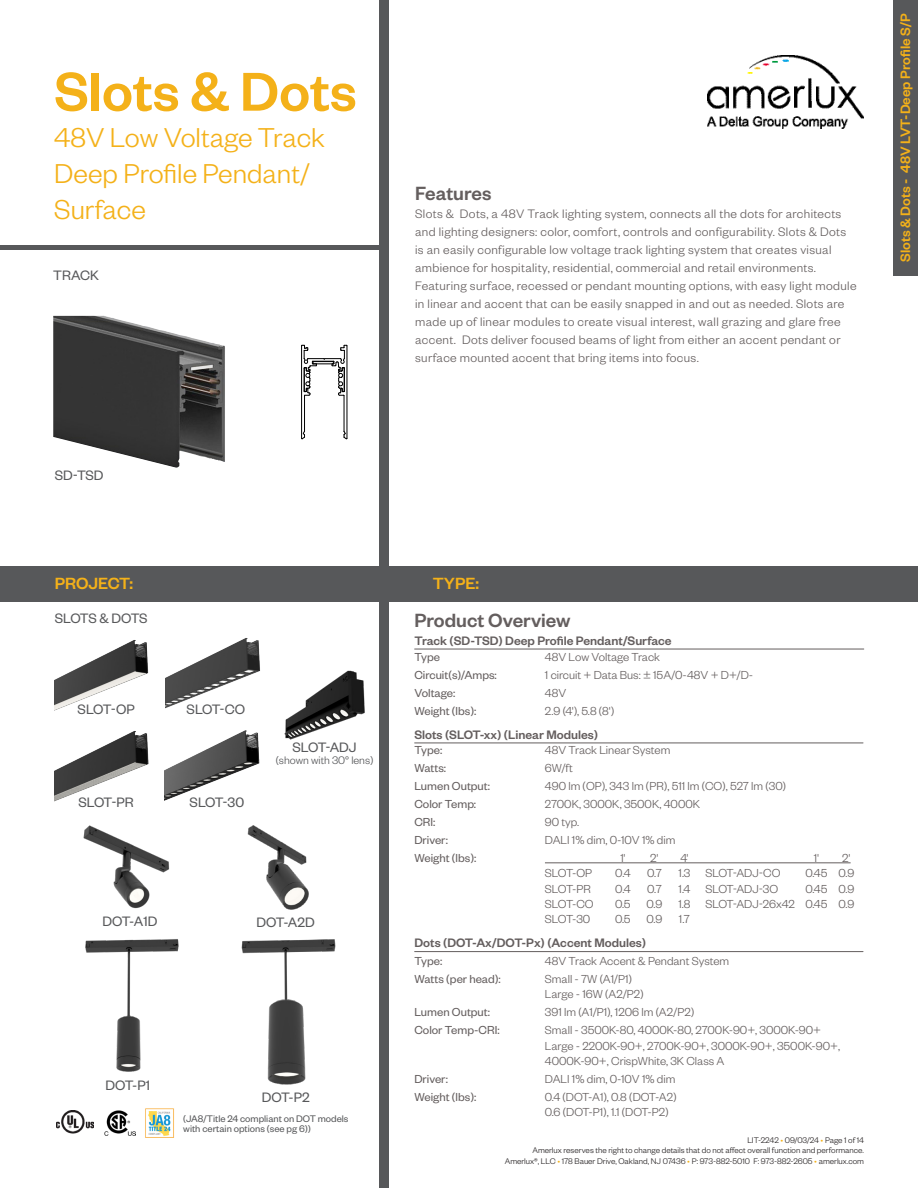
<style>
.page{position:relative;width:918px;height:1188px;background:#fff}
.page>*{position:absolute;margin:0;border:0;box-sizing:border-box;transform-origin:0 0}
.t1{font:500 60px "Founders Grotesk";color:#f4b119}
.t2{font:300 30px "Founders Grotesk";color:#f4b119}
.t3{font:500 21px "Founders Grotesk";color:#645e5e}
.t4{font:500 18px "Founders Grotesk";color:#f4b119}
.t5{font:15px "Founders Grotesk";color:#57585a}
.t6{font:500 15px "Founders Grotesk";color:#f4b119}
.t7{font:15px "Founders Grotesk";letter-spacing:-.025em;color:#57585a}
.t8{font:300 13.5px/18px "Founders Grotesk";letter-spacing:.025em;color:#645e5e}
.t9{font:500 13.5px "Founders Grotesk";color:#645e5e}
.t10{font:300 12.75px/15.3px "Founders Grotesk";color:#645e5e}
.t11{font:12.75px "Founders Grotesk";color:#645e5e}
.t12{font:300 12px "Founders Grotesk";color:#57585a}
.t13{font:10.5px "Founders Grotesk";color:#57585a}
.t14{font:300 9px/10.8px "Founders Grotesk";color:#231f20;text-align:right}
.s1{color:#f4b119}
</style>
<div class="page">
<img style="left:707px;top:55px;width:157px;height:73px">
<div style="left:893px;top:0;width:25px;height:275px;background:#57585a"></div>
<img style="left:54px;top:731px;width:95px;height:71px">
<hr style="left:545px;top:863px;width:306px;height:1px;background:#645e5e">
<img style="left:53px;top:316px;width:172px;height:152px">
<hr style="left:0;top:245px;width:389px;height:4px;background:#57585a">
<div style="left:380px;top:0;width:9px;height:1188px;background:#57585a"></div>
<div style="left:0;top:566px;width:918px;height:36px;background:#57585a"></div>
<img style="left:56px;top:1111px;width:38px;height:23px">
<svg style="left:301px;top:431px;width:4px;height:8px"></svg>
<hr style="left:304px;top:396px;width:1px;height:35px;background:#000">
<hr style="left:344px;top:396px;width:1px;height:35px;background:#000">
<svg style="left:343px;top:431px;width:5px;height:8px"></svg>
<hr style="left:347px;top:346px;width:1px;height:92px;background:#000">
<hr style="left:301px;top:346px;width:1px;height:92px;background:#000">
<svg style="left:301px;top:345px;width:47px;height:51px"></svg>
<hr style="left:415px;top:649px;width:449px;height:1px;background:#645e5e">
<hr style="left:415px;top:743px;width:448px;height:1px;background:#645e5e">
<hr style="left:415px;top:951px;width:448px;height:1px;background:#645e5e">
<img style="left:165px;top:730px;width:95px;height:71px">
<img style="left:284px;top:670px;width:81px;height:70px">
<img style="left:165px;top:638px;width:95px;height:71px">
<img style="left:54px;top:640px;width:95px;height:71px">
<img style="left:83px;top:825px;width:87px;height:84px">
<img style="left:247px;top:825px;width:62px;height:85px">
<img style="left:85px;top:939px;width:94px;height:133px">
<img style="left:241px;top:939px;width:95px;height:146px">
<img style="left:105px;top:1110px;width:31px;height:26px">
<img style="left:145px;top:1108px;width:29px;height:30px">
<p class="t1" style="left:54px;top:54px;width:304px">Slots &amp; Dots</p>
<p class="t2" style="left:54px;top:119px;width:272px">48V Low Voltage Track</p>
<p class="t2" style="left:54px;top:155px;width:257px">Deep Profile Pendant/</p>
<p class="t2" style="left:54px;top:191px;width:93px">Surface</p>
<p class="t5" style="left:53px;top:266px;width:47px">TRACK</p>
<p class="t3" style="left:415px;top:181px;width:78px">Features</p>
<p class="t8" style="left:415px;top:204px;width:443px">Slots &amp; Dots, a 48V Track lighting system, connects all the dots for architects and lighting designers: color, comfort, controls and configurability. Slots &amp; Dots is an easily configurable low voltage track lighting system that creates visual ambience for hospitality, residential, commercial and retail environments.<br>Featuring surface, recessed or pendant mounting options, with easy light module in linear and accent that can be easily snapped in and out as needed. Slots are made up of linear modules to create visual interest, wall grazing and glare free accent. Dots deliver focused beams of light from either an accent pendant or surface mounted accent that bring items into focus.</p>
<p class="t6" style="left:896px;top:262px;width:250px;rotate:-90deg">Slots &amp; Dots - 48V LVT-Deep Profile S/P</p>
<p class="t5" style="left:55px;top:466px;width:50px">SD-TSD</p>
<p class="t4" style="left:55px;top:572px;width:80px">PROJECT:</p>
<p class="t4" style="left:433px;top:572px;width:48px">TYPE:</p>
<p class="t7" style="left:55px;top:609px;width:94px">SLOTS &amp; DOTS</p>
<p class="t5" style="left:78px;top:700px;width:59px">SLOT-OP</p>
<p class="t5" style="left:78px;top:793px;width:57px">SLOT-PR</p>
<p class="t5" style="left:187px;top:700px;width:60px">SLOT-CO</p>
<p class="t5" style="left:190px;top:793px;width:56px">SLOT-30</p>
<p class="t5" style="left:293px;top:738px;width:66px">SLOT-ADJ</p>
<p class="t12" style="left:276px;top:753px;width:99px">(shown with 30° lens)</p>
<p class="t5" style="left:103px;top:912px;width:56px">DOT-A1D</p>
<p class="t5" style="left:257px;top:913px;width:60px">DOT-A2D</p>
<p class="t5" style="left:105px;top:1076px;width:46px">DOT-P1</p>
<p class="t5" style="left:262px;top:1088px;width:49px">DOT-P2</p>
<p class="t13" style="left:183px;top:1112px;width:167px">(JA8/Title 24 compliant on DOT models</p>
<p class="t13" style="left:183px;top:1123px;width:129px">with certain options (see pg 6))</p>
<p class="t3" style="left:414px;top:608px;width:158px">Product Overview</p>
<p class="t9" style="left:414px;top:633px;width:259px">Track (SD-TSD) Deep Profile Pendant/Surface</p>
<p class="t11" style="left:414px;top:649px;width:27px">Type</p>
<p class="t10" style="left:545px;top:648px;width:117px">48V Low Voltage Track</p>
<p class="t11" style="left:414px;top:667px;width:84px">Circuit(s)/Amps:</p>
<p class="t10" style="left:545px;top:666px;width:210px">1 circuit + Data Bus: ± 15A/0-48V + D+/D-</p>
<p class="t11" style="left:414px;top:685px;width:42px">Voltage:</p>
<p class="t10" style="left:545px;top:684px;width:23px">48V</p>
<p class="t11" style="left:414px;top:703px;width:63px">Weight (lbs):</p>
<p class="t10" style="left:545px;top:702px;width:71px">2.9 (4'), 5.8 (8')</p>
<p class="t9" style="left:414px;top:726px;width:185px">Slots (SLOT-xx) (Linear Modules)</p>
<p class="t11" style="left:414px;top:742px;width:29px">Type:</p>
<p class="t10" style="left:545px;top:742px;width:127px">48V Track Linear System</p>
<p class="t11" style="left:414px;top:760px;width:33px">Watts:</p>
<p class="t10" style="left:545px;top:760px;width:29px">6W/ft</p>
<p class="t11" style="left:414px;top:778px;width:77px">Lumen Output:</p>
<p class="t10" style="left:545px;top:778px;width:243px">490 lm (OP), 343 lm (PR), 511 lm (CO), 527 lm (30)</p>
<p class="t11" style="left:414px;top:796px;width:63px">Color Temp:</p>
<p class="t10" style="left:545px;top:796px;width:157px">2700K, 3000K, 3500K, 4000K</p>
<p class="t11" style="left:414px;top:814px;width:23px">CRI:</p>
<p class="t10" style="left:545px;top:814px;width:36px">90 typ.</p>
<p class="t11" style="left:414px;top:832px;width:35px">Driver:</p>
<p class="t10" style="left:545px;top:832px;width:132px">DALI 1% dim, 0-10V 1% dim</p>
<p class="t11" style="left:414px;top:850px;width:63px">Weight (lbs):</p>
<p class="t10" style="left:620px;top:850px;width:7px">1'</p>
<p class="t10" style="left:650px;top:850px;width:10px">2'</p>
<p class="t10" style="left:680px;top:850px;width:10px">4'</p>
<p class="t10" style="left:814px;top:850px;width:7px">1'</p>
<p class="t10" style="left:842px;top:850px;width:10px">2'</p>
<p class="t10" style="left:545px;top:865px;width:49px">SLOT-OP</p>
<p class="t10" style="left:615px;top:865px;width:17px">0.4</p>
<p class="t10" style="left:647px;top:865px;width:16px">0.7</p>
<p class="t10" style="left:679px;top:865px;width:103px">1.3 SLOT-ADJ-CO</p>
<p class="t10" style="left:805px;top:865px;width:50px">0.45 0.9</p>
<p class="t10" style="left:545px;top:880px;width:48px">SLOT-PR</p>
<p class="t10" style="left:615px;top:880px;width:17px">0.4</p>
<p class="t10" style="left:647px;top:880px;width:16px">0.7</p>
<p class="t10" style="left:679px;top:880px;width:101px">1.4 SLOT-ADJ-3O</p>
<p class="t10" style="left:805px;top:880px;width:50px">0.45 0.9</p>
<p class="t10" style="left:545px;top:895px;width:50px">SLOT-CO</p>
<p class="t10" style="left:615px;top:895px;width:49px">0.5 0.9</p>
<p class="t10" style="left:678px;top:895px;width:177px">1.8 SLOT-ADJ-26x42 0.45 0.9</p>
<p class="t10" style="left:545px;top:911px;width:47px">SLOT-30</p>
<p class="t10" style="left:615px;top:911px;width:49px">0.5 0.9</p>
<p class="t10" style="left:679px;top:911px;width:12px">1.7</p>
<p class="t9" style="left:414px;top:934px;width:233px">Dots (DOT-Ax/DOT-Px) (Accent Modules)</p>
<p class="t11" style="left:414px;top:953px;width:29px">Type:</p>
<p class="t10" style="left:545px;top:953px;width:186px">48V Track Accent &amp; Pendant System</p>
<p class="t11" style="left:414px;top:971px;width:88px">Watts (per head):</p>
<p class="t10" style="left:545px;top:971px;width:88px">Small - 7W (A1/P1)</p>
<p class="t10" style="left:545px;top:986px;width:100px">Large - 16W (A2/P2)</p>
<p class="t11" style="left:414px;top:1005px;width:77px">Lumen Output:</p>
<p class="t10" style="left:545px;top:1004px;width:151px">391 lm (A1/P1), 1206 lm (A2/P2)</p>
<p class="t11" style="left:414px;top:1023px;width:87px">Color Temp-CRI:</p>
<p class="t10" style="left:545px;top:1022px;width:278px">Small - 3500K-80, 4000K-80, 2700K-90+, 3000K-90+</p>
<p class="t10" style="left:545px;top:1037px;width:297px">Large - 2200K-90+, 2700K-90+, 3000K-90+, 3500K-90+,<br>4000K-90+, CrispWhite, 3K Class A</p>
<p class="t11" style="left:414px;top:1071px;width:35px">Driver:</p>
<p class="t10" style="left:545px;top:1071px;width:132px">DALI 1% dim, 0-10V 1% dim</p>
<p class="t11" style="left:414px;top:1089px;width:63px">Weight (lbs):</p>
<p class="t10" style="left:545px;top:1089px;width:133px">0.4 (DOT-A1), 0.8 (DOT-A2)</p>
<p class="t10" style="left:545px;top:1104px;width:125px">0.6 (DOT-P1), 1.1 (DOT-P2)</p>
<p class="t14" style="left:505px;top:1134px;width:361px">LIT-2242 <span class="s1">•</span> 09/03/24 <span class="s1">•</span> Page 1 of 14<br>Amerlux reserves the right to change details that do not affect overall function and performance.<br>Amerlux®, LLC <span class="s1">•</span> 178 Bauer Drive, Oakland, NJ 07436 <span class="s1">•</span> P: 973-882-5010 F: 973-882-2605 <span class="s1">•</span> amerlux.com</p>
</div>
